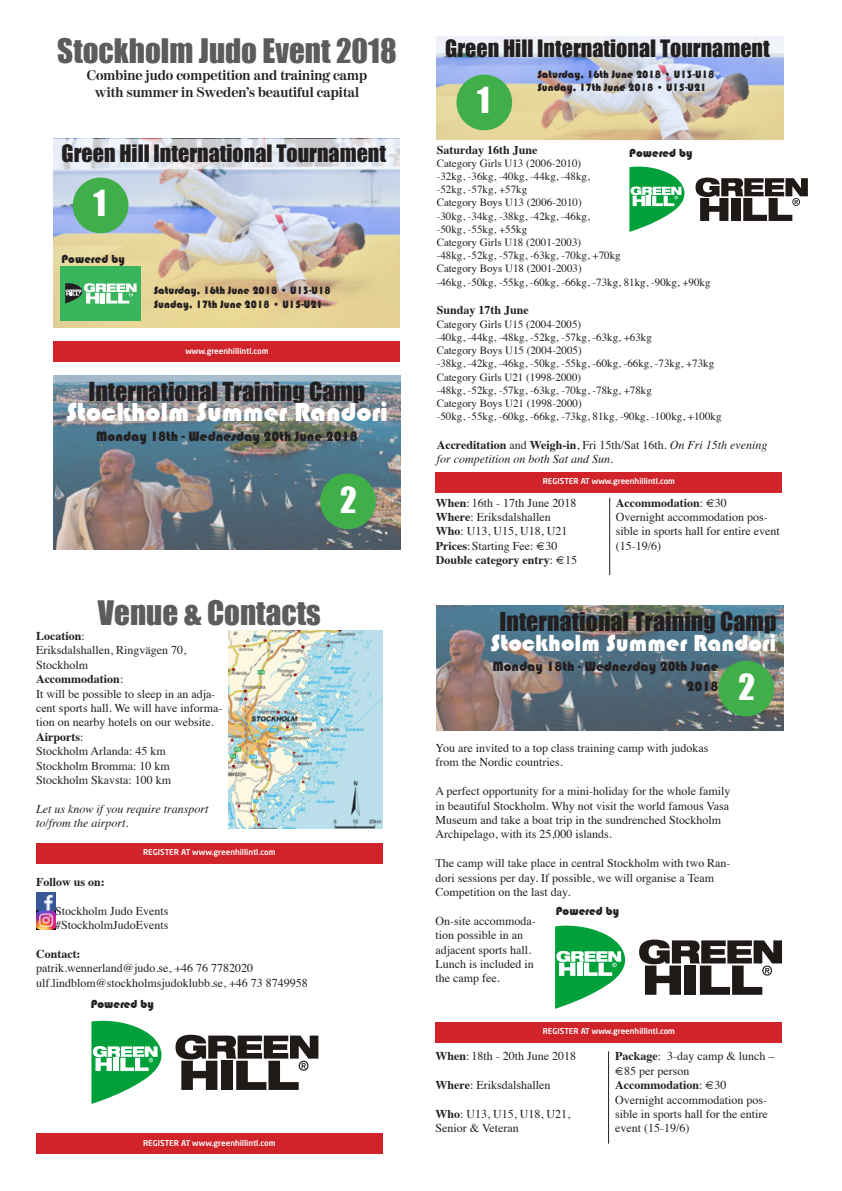
<style>
.page{position:relative;width:842px;height:1191px;background:#fff}
.page>*{position:absolute;margin:0;border:0;box-sizing:border-box;transform-origin:0 0}
.t1{font:33px "Impact";color:#fff}
.t2{font:31px "Impact";color:#5c5c5f}
.t3{font:27px "Bauhaus 93";color:#fff}
.t4{font:24px "Impact";color:#231f20}
.t5{font:24px "Bauhaus 93";color:#fff}
.t6{font:22px "Impact";color:#231f20}
.t7{font:700 14px "Moderno FB";color:#231f20}
.t8{font:14px/20px "Bauhaus 93";color:#231f20;text-align:right}
.t9{font:12px/14.4px "Times";color:#231f20}
.t10{font:700 12px "Times";color:#231f20}
.t11{font:italic 12px/14.4px "Times";color:#231f20}
.t12{font:12px "Bauhaus 93";color:#231f20}
.t13{font:11px/13.2px "Times";color:#231f20}
.t14{font:11px "Bauhaus 93";color:#231f20}
.t15{font:500 8px "Neo Sans Pro";color:#fff}
.s1{font-weight:400}
.s2{font-weight:700;font-style:normal}
.s3{font-style:normal}
.s4{font-weight:700}
</style>
<div class="page">
<div style="left:54px;top:342px;width:346px;height:20px;background:#d1232a"></div>
<img style="left:54px;top:376px;width:346px;height:173px">
<img style="left:53px;top:169px;width:347px;height:158px">
<div style="left:61px;top:266px;width:80px;height:54px;background:#38b55d"></div>
<svg style="left:65px;top:283px;width:72px;height:20px"></svg>
<svg style="left:53px;top:139px;width:347px;height:30px;background:#dee0e7"></svg>
<div style="left:73px;top:177px;width:55px;height:56px;background:#40ae49;border-radius:50%"></div>
<div style="left:320px;top:473px;width:56px;height:56px;background:#40ae49;border-radius:50%"></div>
<img style="left:229px;top:631px;width:154px;height:197px">
<img style="left:36px;top:892px;width:19px;height:37px">
<div style="left:36px;top:843px;width:347px;height:20px;background:#d1232a"></div>
<div style="left:36px;top:1133px;width:347px;height:21px;background:#d1232a"></div>
<svg style="left:91px;top:1020px;width:71px;height:84px"></svg>
<svg style="left:175px;top:1034px;width:143px;height:56px"></svg>
<img style="left:437px;top:53px;width:346px;height:87px">
<div style="left:436px;top:36px;width:348px;height:17px;background:#f0f3f8"></div>
<div style="left:456px;top:75px;width:56px;height:55px;background:#40ae49;border-radius:50%"></div>
<svg style="left:629px;top:166px;width:56px;height:66px"></svg>
<svg style="left:695px;top:178px;width:113px;height:43px"></svg>
<div style="left:436px;top:472px;width:346px;height:20px;background:#d1232a"></div>
<hr style="left:609px;top:498px;width:1px;height:77px;background:#231f20">
<svg style="left:555px;top:925px;width:71px;height:83px"></svg>
<svg style="left:639px;top:939px;width:143px;height:55px"></svg>
<img style="left:436px;top:605px;width:347px;height:126px">
<div style="left:436px;top:1022px;width:346px;height:20px;background:#d1232a"></div>
<hr style="left:608px;top:1051px;width:1px;height:92px;background:#231f20">
<div style="left:718px;top:660px;width:56px;height:56px;background:#40ae49;border-radius:50%"></div>
<p class="t2" style="left:57px;top:27px;width:341px">Stockholm Judo Event 2018</p>
<p class="t7" style="left:87px;top:67px;width:282px">Combine judo competition and training camp</p>
<p class="t7" style="left:95px;top:84px;width:266px">with summer in Sweden’s beautiful capital</p>
<p class="t6" style="left:62px;top:136px;width:326px">Green Hill International Tournament</p>
<p class="t1" style="left:94px;top:178px;width:14px">1</p>
<p class="t12" style="left:62px;top:252px;width:65px">Powered by</p>
<p class="t14" style="left:154px;top:284px;width:178px">Saturday, 16th June 2018 • U13-U18</p>
<p class="t14" style="left:154px;top:298px;width:171px">Sunday, 17th June 2018 • U15-U21</p>
<p class="t15" style="left:185px;top:346px;width:85px">www.greenhillintl.com</p>
<p class="t4" style="left:88px;top:373px;width:278px">International Training Camp</p>
<p class="t3" style="left:66px;top:397px;width:323px">Stockholm Summer Randori</p>
<p class="t8" style="left:96px;top:426px;width:263px">Monday 18th - Wednesday 20th June 2018</p>
<p class="t1" style="left:340px;top:474px;width:18px">2</p>
<p class="t2" style="left:98px;top:589px;width:224px">Venue &amp; Contacts</p>
<p class="t10" style="left:36px;top:624px;width:50px">Location<span class="s1">:</span></p>
<p class="t9" style="left:36px;top:642px;width:151px">Eriksdalshallen, Ringvägen 70,</p>
<p class="t9" style="left:36px;top:656px;width:54px">Stockholm</p>
<p class="t10" style="left:36px;top:667px;width:89px">Accommodation<span class="s1">:</span></p>
<p class="t9" style="left:36px;top:685px;width:188px">It will be possible to sleep in an adja&shy;cent sports hall. We will have informa&shy;tion on nearby hotels on our website.</p>
<p class="t10" style="left:36px;top:725px;width:49px">Airports<span class="s1">:</span></p>
<p class="t9" style="left:36px;top:743px;width:131px">Stockholm Arlanda: 45 km</p>
<p class="t9" style="left:36px;top:757px;width:135px">Stockholm Bromma: 10 km</p>
<p class="t9" style="left:36px;top:771px;width:137px">Stockholm Skavsta: 100 km</p>
<p class="t11" style="left:36px;top:801px;width:174px">Let us know if you require transport</p>
<p class="t11" style="left:36px;top:815px;width:94px">to/from the airport.</p>
<p class="t15" style="left:143px;top:847px;width:134px">REGISTER AT www.greenhillintl.com</p>
<p class="t10" style="left:36px;top:870px;width:70px">Follow us on:</p>
<p class="t9" style="left:55px;top:902px;width:115px">Stockholm Judo Events</p>
<p class="t9" style="left:55px;top:916px;width:115px">#StockholmJudoEvents</p>
<p class="t10" style="left:36px;top:942px;width:46px">Contact:</p>
<p class="t9" style="left:36px;top:960px;width:219px">patrik.wennerland@judo.se, +46 76 7782020</p>
<p class="t9" style="left:36px;top:974px;width:273px">ulf.lindblom@stockholmsjudoklubb.se, +46 73 8749958</p>
<p class="t12" style="left:91px;top:997px;width:65px">Powered by</p>
<p class="t15" style="left:143px;top:1137px;width:134px">REGISTER AT www.greenhillintl.com</p>
<p class="t6" style="left:445px;top:31px;width:326px">Green Hill International Tournament</p>
<p class="t1" style="left:477px;top:75px;width:14px">1</p>
<p class="t14" style="left:537px;top:68px;width:178px">Saturday, 16th June 2018 • U13-U18</p>
<p class="t14" style="left:537px;top:81px;width:171px">Sunday, 17th June 2018 • U15-U21</p>
<p class="t10" style="left:437px;top:138px;width:102px">Saturday 16th June</p>
<p class="t13" style="left:437px;top:156px;width:146px">Category Girls U13 (2006-2010)</p>
<p class="t13" style="left:437px;top:169px;width:155px">-32kg, -36kg, -40kg, -44kg, -48kg, -52kg, -57kg, +57kg</p>
<p class="t13" style="left:437px;top:195px;width:147px">Category Boys U13 (2006-2010)</p>
<p class="t13" style="left:437px;top:208px;width:155px">-30kg, -34kg, -38kg, -42kg, -46kg, -50kg, -55kg, +55kg</p>
<p class="t13" style="left:437px;top:235px;width:146px">Category Girls U18 (2001-2003)</p>
<p class="t13" style="left:437px;top:248px;width:186px">-48kg, -52kg, -57kg, -63kg, -70kg, +70kg</p>
<p class="t13" style="left:437px;top:261px;width:147px">Category Boys U18 (2001-2003)</p>
<p class="t13" style="left:437px;top:274px;width:275px">-46kg, -50kg, -55kg, -60kg, -66kg, -73kg, 81kg, -90kg, +90kg</p>
<p class="t10" style="left:437px;top:299px;width:94px">Sunday 17th June</p>
<p class="t13" style="left:437px;top:316px;width:146px">Category Girls U15 (2004-2005)</p>
<p class="t13" style="left:437px;top:330px;width:217px">-40kg, -44kg, -48kg, -52kg, -57kg, -63kg, +63kg</p>
<p class="t13" style="left:437px;top:343px;width:147px">Category Boys U15 (2004-2005)</p>
<p class="t13" style="left:437px;top:356px;width:279px">-38kg, -42kg, -46kg, -50kg, -55kg, -60kg, -66kg, -73kg, +73kg</p>
<p class="t13" style="left:437px;top:369px;width:146px">Category Girls U21 (1998-2000)</p>
<p class="t13" style="left:437px;top:382px;width:217px">-48kg, -52kg, -57kg, -63kg, -70kg, -78kg, +78kg</p>
<p class="t13" style="left:437px;top:396px;width:147px">Category Boys U21 (1998-2000)</p>
<p class="t13" style="left:437px;top:409px;width:286px">-50kg, -55kg, -60kg, -66kg, -73kg, 81kg, -90kg, -100kg, +100kg</p>
<p class="t11" style="left:437px;top:437px;width:332px"><span class="s2">Accreditation</span> <span class="s3">and</span> <span class="s2">Weigh-in</span><span class="s3">, Fri 15th/Sat 16th.</span> On Fri 15th evening for competition on both Sat and Sun.</p>
<p class="t12" style="left:629px;top:147px;width:65px">Powered by</p>
<p class="t15" style="left:543px;top:476px;width:134px">REGISTER AT www.greenhillintl.com</p>
<p class="t9" style="left:436px;top:494px;width:142px"><span class="s4">When</span>: 16th - 17th June 2018</p>
<p class="t9" style="left:436px;top:509px;width:116px"><span class="s4">Where</span>: Eriksdalshallen</p>
<p class="t9" style="left:436px;top:523px;width:133px"><span class="s4">Who</span>: U13, U15, U18, U21</p>
<p class="t9" style="left:436px;top:537px;width:123px"><span class="s4">Prices</span>:Starting Fee: €30</p>
<p class="t10" style="left:436px;top:549px;width:143px">Double category entry<span class="s1">: €15</span></p>
<p class="t10" style="left:616px;top:491px;width:113px">Accommodation<span class="s1">: €30</span></p>
<p class="t9" style="left:616px;top:509px;width:165px">Overnight accommodation pos&shy;sible in sports hall for entire event (15-19/6)</p>
<p class="t4" style="left:499px;top:602px;width:278px">International Training Camp</p>
<p class="t5" style="left:490px;top:629px;width:288px">Stockholm Summer Randori</p>
<p class="t8" style="left:492px;top:656px;width:228px">Monday 18th - Wednesday 20th June<br>2018</p>
<p class="t1" style="left:738px;top:661px;width:18px">2</p>
<p class="t9" style="left:436px;top:739px;width:274px">You are invited to a top class training camp with judokas from the Nordic countries.</p>
<p class="t9" style="left:436px;top:783px;width:296px">A perfect opportunity for a mini-holiday for the whole family in beautiful Stockholm. Why not visit the world famous Vasa Museum and take a boat trip in the sundrenched Stockholm Archipelago, with its 25,000 islands.</p>
<p class="t9" style="left:436px;top:855px;width:297px">The camp will take place in central Stockholm with two Ran&shy;dori sessions per day. If possible, we will organise a Team<br>Competition on the last day.</p>
<p class="t9" style="left:436px;top:912px;width:102px">On-site accommoda&shy;tion possible in an adjacent sports hall.<br>Lunch is included in the camp fee.</p>
<p class="t12" style="left:556px;top:904px;width:65px">Powered by</p>
<p class="t15" style="left:543px;top:1026px;width:134px">REGISTER AT www.greenhillintl.com</p>
<p class="t9" style="left:436px;top:1048px;width:142px"><span class="s4">When</span>: 18th - 20th June 2018</p>
<p class="t9" style="left:436px;top:1077px;width:116px"><span class="s4">Where</span>: Eriksdalshallen</p>
<p class="t9" style="left:436px;top:1105px;width:136px"><span class="s4">Who</span>: U13, U15, U18, U21,<br>Senior &amp; Veteran</p>
<p class="t9" style="left:615px;top:1048px;width:161px"><span class="s4">Package</span>: 3-day camp &amp; lunch – €85 per person</p>
<p class="t10" style="left:615px;top:1073px;width:113px">Accommodation<span class="s1">: €30</span></p>
<p class="t9" style="left:615px;top:1091px;width:154px;text-align:justify">Overnight accommodation pos&shy;sible in sports hall for the entire event (15-19/6)</p>
</div>
